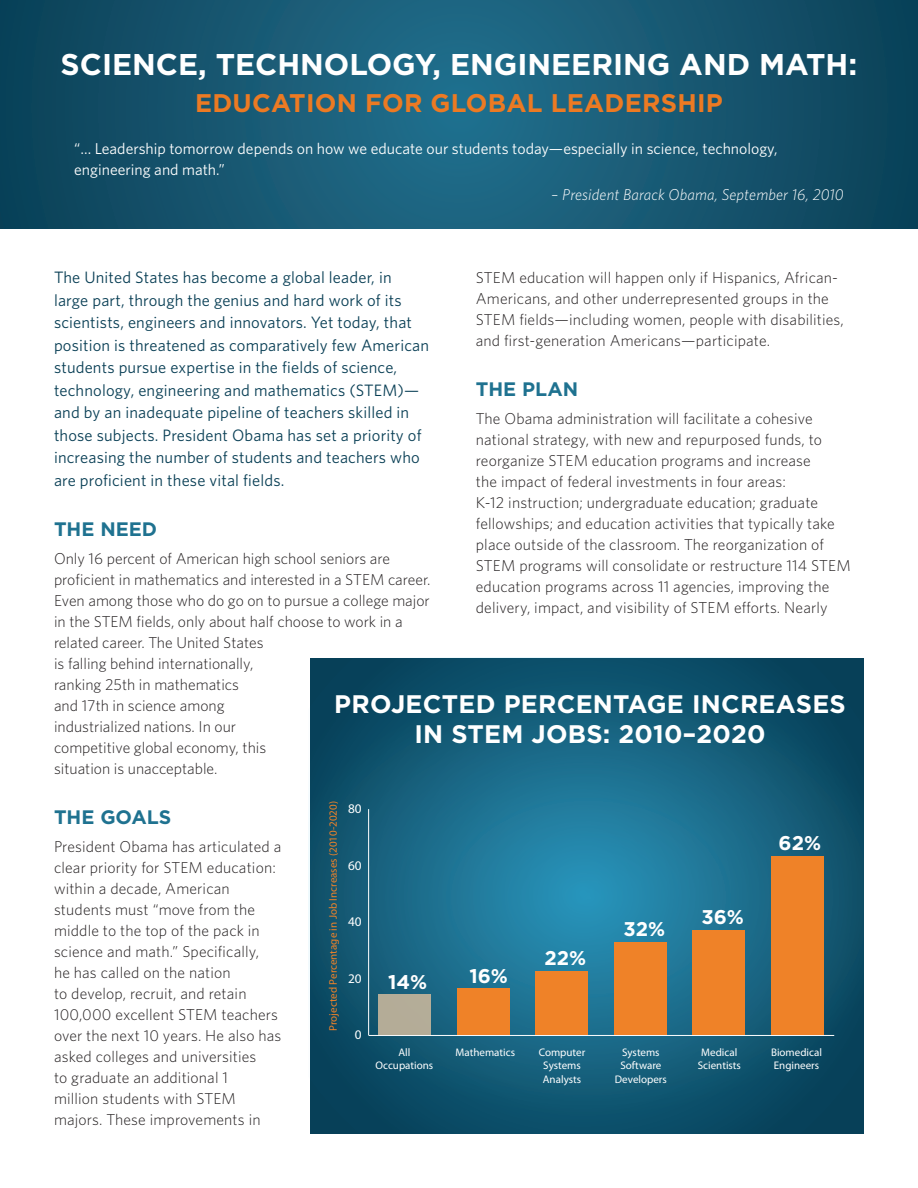
<style>
.page{position:relative;width:918px;height:1188px;background:#fff}
.page>*{position:absolute;margin:0;border:0;box-sizing:border-box;transform-origin:0 0}
.t1{font:700 30px "Gotham";color:#fff}
.t2{font:700 25.5px "Gotham";letter-spacing:.01em;color:#ec7a23}
.t3{font:700 25.35px/29.7px "Gotham";letter-spacing:.01em;color:#fff;text-align:center}
.t4{font:700 19.8px "Gotham";color:#fff}
.t5{font:700 19.5px "Gotham";color:#1f7290}
.Intro_Paragraph{font:16.5px/22.5px "Whitney";letter-spacing:.01em;color:#093f55}
.Body_Copy{font:300 15.75px/21px "Whitney";letter-spacing:.01em;color:#231f20}
.Page_1{font:15.75px/21px "Whitney";color:#fff}
.Quote_attribution{font:italic 300 15.75px "Whitney";letter-spacing:.01em;color:#fff}
.t6{font:13.2px "Gotham";color:#fff}
.t7{font:10.95px/13.2px "Gotham";color:#fff;text-align:center}
.t8{font:10.95px "Gotham";color:#ef8228}
</style>
<div class="page">
<svg style="left:0;top:0;width:918px;height:229px;background:#165671"></svg>
<svg style="left:308px;top:658px;width:556px;height:476px;background:#155f7b"></svg>
<hr style="left:369px;top:1035px;width:465px;height:1px;background:#fff">
<hr style="left:368px;top:809px;width:1px;height:226px;background:#fff">
<div style="left:378px;top:994px;width:53px;height:41px;background:#b4ac98"></div>
<div style="left:457px;top:989px;width:52px;height:46px;background:#ef8228"></div>
<div style="left:535px;top:972px;width:53px;height:63px;background:#ef8228"></div>
<div style="left:614px;top:943px;width:53px;height:92px;background:#ef8228"></div>
<div style="left:693px;top:931px;width:52px;height:104px;background:#ef8228"></div>
<div style="left:771px;top:857px;width:53px;height:178px;background:#ef8228"></div>
<h1 class="t1" style="left:61px;top:44px;width:798px">SCIENCE, TECHNOLOGY, ENGINEERING AND MATH:</h1>
<h2 class="t2" style="left:195px;top:86px;width:529px">EDUCATION FOR GLOBAL LEADERSHIP</h2>
<p class="Page_1" style="left:74px;top:137px;width:705px">“… Leadership tomorrow depends on how we educate our students today—especially in science, technology, engineering and math.”</p>
<p class="Quote_attribution" style="left:551px;top:184px;width:294px">– President Barack Obama, September 16, 2010</p>
<p class="Body_Copy" style="left:476px;top:266px;width:370px">STEM education will happen only if Hispanics, African-Americans, and other underrepresented groups in the STEM fields—including women, people with disabilities, and first-generation Americans—participate.</p>
<p class="Intro_Paragraph" style="left:54px;top:266px;width:377px">The United States has become a global leader, in large part, through the genius and hard work of its scientists, engineers and innovators. Yet today, that position is threatened as comparatively few American students pursue expertise in the fields of science, technology, engineering and mathematics (STEM)— and by an inadequate pipeline of teachers skilled in those subjects. President Obama has set a priority of increasing the number of students and teachers who are proficient in these vital fields.</p>
<h3 class="t5" style="left:54px;top:516px;width:105px">THE NEED</h3>
<p class="Body_Copy" style="left:54px;top:547px;width:378px">Only 16 percent of American high school seniors are proficient in mathematics and interested in a STEM career.<br>Even among those who do go on to pursue a college major in the STEM fields, only about half choose to work in a related career. The United States<br>is falling behind internationally,<br>ranking 25th in mathematics<br>and 17th in science among<br>industrialized nations. In our<br>competitive global economy, this<br>situation is unacceptable.</p>
<h3 class="t5" style="left:54px;top:804px;width:119px">THE GOALS</h3>
<p class="Body_Copy" style="left:54px;top:836px;width:229px">President Obama has articulated a clear priority for STEM education: within a decade, American students must “move from the middle to the top of the pack in science and math.” Specifically,<br>he has called on the nation<br>to develop, recruit, and retain<br>100,000 excellent STEM teachers over the next 10 years. He also has asked colleges and universities<br>to graduate an additional 1<br>million students with STEM majors. These improvements in</p>
<h3 class="t5" style="left:476px;top:376px;width:104px">THE PLAN</h3>
<p class="Body_Copy" style="left:476px;top:407px;width:376px">The Obama administration will facilitate a cohesive national strategy, with new and repurposed funds, to reorganize STEM education programs and increase<br>the impact of federal investments in four areas:<br>K-12 instruction; undergraduate education; graduate fellowships; and education activities that typically take place outside of the classroom. The reorganization of STEM programs will consolidate or restructure 114 STEM education programs across 11 agencies, improving the delivery, impact, and visibility of STEM efforts. Nearly</p>
<h3 class="t3" style="left:334px;top:690px;width:513px">PROJECTED PERCENTAGE INCREASES<br>IN STEM JOBS: 2010–2020</h3>
<p class="t8" style="left:326px;top:1031px;width:231px;rotate:-90deg">Projected Percentage in Job Increases (2010-2020)</p>
<p class="t6" style="left:348px;top:801px;width:15px">80</p>
<p class="t4" style="left:779px;top:830px;width:44px">62%</p>
<p class="t6" style="left:348px;top:857px;width:15px">60</p>
<p class="t4" style="left:701px;top:903px;width:44px">36%</p>
<p class="t6" style="left:348px;top:914px;width:15px">40</p>
<p class="t4" style="left:623px;top:916px;width:43px">32%</p>
<p class="t4" style="left:544px;top:945px;width:43px">22%</p>
<p class="t4" style="left:388px;top:969px;width:41px">14%</p>
<p class="t4" style="left:469px;top:963px;width:40px">16%</p>
<p class="t6" style="left:348px;top:970px;width:15px">20</p>
<p class="t6" style="left:355px;top:1027px;width:8px">0</p>
<p class="t7" style="left:376px;top:1046px;width:59px">All<br>Occupations</p>
<p class="t7" style="left:456px;top:1046px;width:61px">Mathematics</p>
<p class="t7" style="left:539px;top:1046px;width:48px">Computer<br>Systems<br>Analysts</p>
<p class="t7" style="left:615px;top:1046px;width:54px">Systems<br>Software<br>Developers</p>
<p class="t7" style="left:698px;top:1046px;width:45px">Medical<br>Scientists</p>
<p class="t7" style="left:771px;top:1046px;width:52px;text-align:left">Biomedical<br>Engineers</p>
</div>
